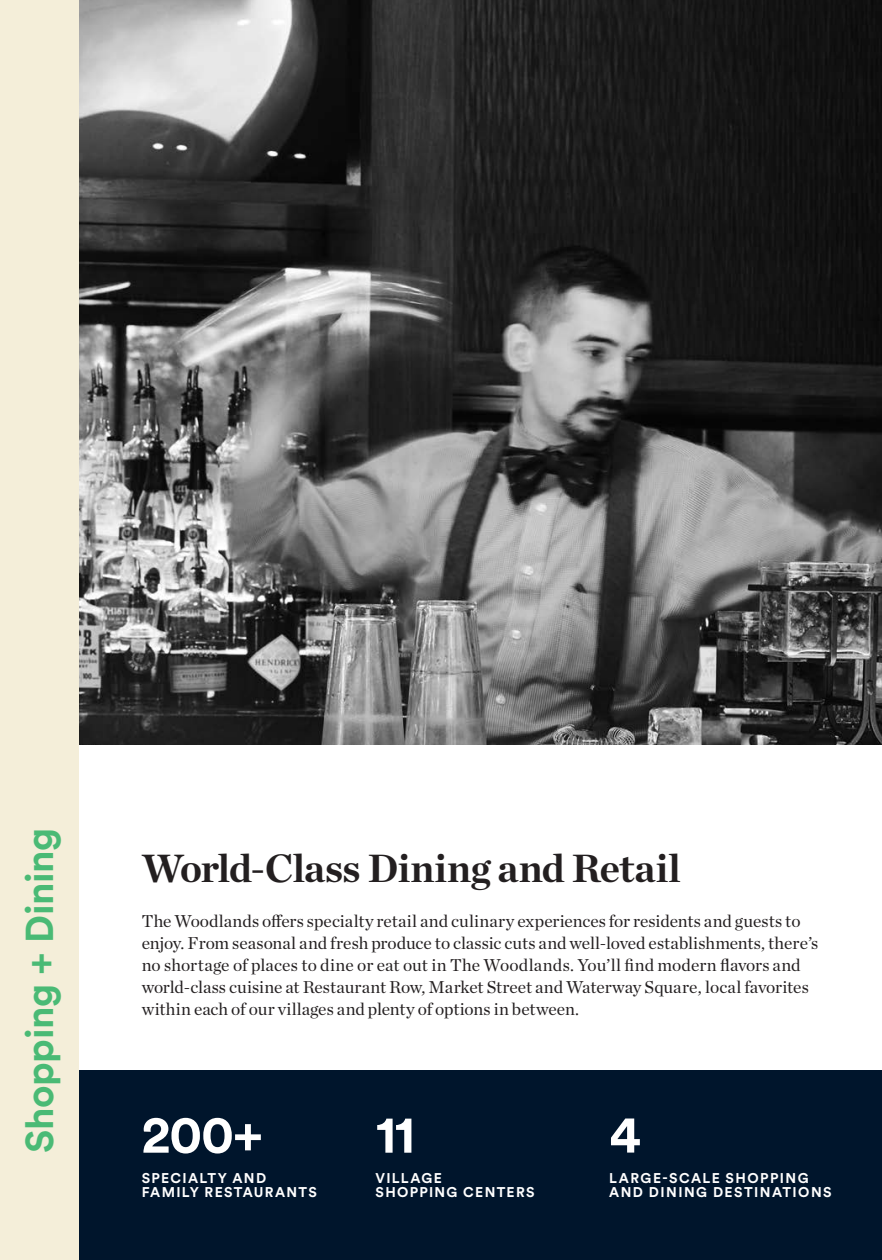
<style>
.page{position:relative;width:882px;height:1260px;background:#fff}
.page>*{position:absolute;margin:0;border:0;box-sizing:border-box;transform-origin:0 0}
.t1{font:700 52.5px "Circular Std";color:#fff}
.Headline{font:700 40.25px "Chronicle Deck";letter-spacing:-.015em;color:#231f20}
.t2{font:700 38.5px "Circular Std";letter-spacing:-.01em;color:#4aba75}
.Body{font:17.5px/21.9px "Chronicle Deck";color:#231f20}
.t3{font:700 14px/14px "Circular Std";letter-spacing:.095em;color:#fff}
</style>
<div class="page">
<div style="left:79px;top:1070px;width:803px;height:190px;background:#00152c"></div>
<img style="left:79px;top:0;width:803px;height:744px">
<div style="left:0;top:0;width:79px;height:1260px;background:#f4eed9"></div>
<p class="t2" style="left:15px;top:1153px;width:327px;rotate:-90deg">Shopping + Dining</p>
<p class="Headline" style="left:142px;top:836px;width:541px">World-Class Dining and Retail</p>
<p class="Body" style="left:142px;top:909px;width:678px">The Woodlands offers specialty retail and culinary experiences for residents and guests to enjoy. From seasonal and fresh produce to classic cuts and well-loved establishments, there’s no shortage of places to dine or eat out in The Woodlands. You’ll find modern flavors and world-class cuisine at Restaurant Row, Market Street and Waterway Square, local favorites within each of our villages and plenty of options in between.</p>
<p class="t1" style="left:142px;top:1100px;width:123px">200+</p>
<p class="t1" style="left:376px;top:1100px;width:41px">11</p>
<p class="t3" style="left:142px;top:1171px;width:177px">SPECIALTY AND<br>FAMILY RESTAURANTS</p>
<p class="t3" style="left:376px;top:1171px;width:161px">VILLAGE<br>SHOPPING CENTERS</p>
<p class="t1" style="left:609px;top:1100px;width:33px">4</p>
<p class="t3" style="left:609px;top:1171px;width:224px">LARGE-SCALE SHOPPING<br>AND DINING DESTINATIONS</p>
</div>
